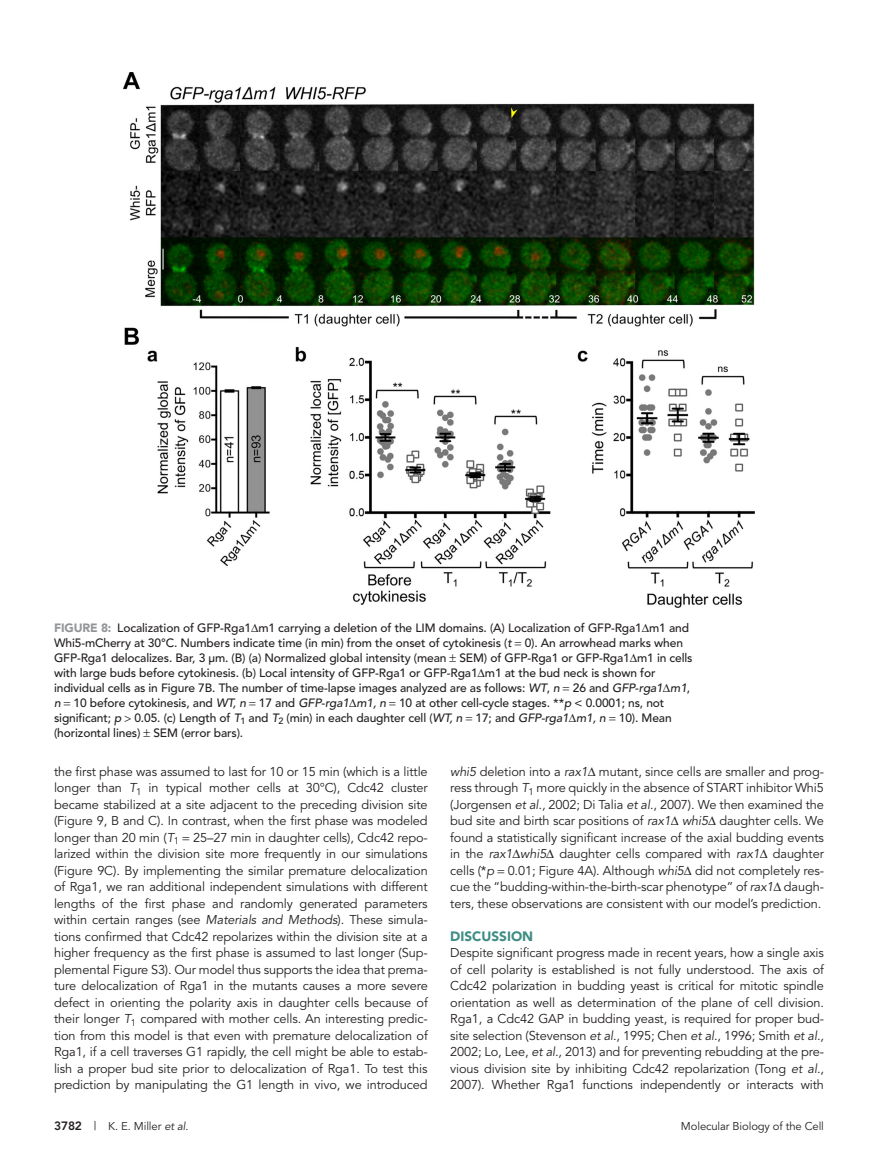
<style>
.page{position:relative;width:878px;height:1175px;background:#fff}
.page>*{position:absolute;margin:0;border:0;box-sizing:border-box;transform-origin:0 0}
.t1{font:900 13.5px "Avenir";color:#3e8c83}
.Para{font:12.75px/16.5px "Avenir";letter-spacing:-.01em;color:#231f20;text-align:justify}
.ParaFL{font:12.75px/16.5px "Avenir";letter-spacing:-.01em;color:#231f20;text-align:justify}
.FigCaption_35_5p{font:500 12px/15px "Avenir";letter-spacing:-.01em;color:#231f20}
.t2{font:11.25px "Avenir";letter-spacing:-.01em;color:#231f20}
.s1{font-weight:900;color:#939598}
.s2{font-style:italic}
.s3{font-weight:800;font-size:12px}
.s4{font-size:12px}
</style>
<div class="page">
<img style="left:124px;top:72px;width:630px;height:535px">
<p class="FigCaption_35_5p" style="left:54px;top:620px;width:640px"><span class="s1">FIGURE 8:</span> Localization of GFP-Rga1∆m1 carrying a deletion of the LIM domains. (A) Localization of GFP-Rga1∆m1 and Whi5-mCherry at 30°C. Numbers indicate time (in min) from the onset of cytokinesis (<span class="s2">t</span> 0). An arrowhead marks when GFP-Rga1 delocalizes. Bar, 3 μm. (B) (a) Normalized global intensity (mean SEM) of GFP-Rga1 or GFP-Rga1∆m1 in cells with large buds before cytokinesis. (b) Local intensity of GFP-Rga1 or GFP-Rga1∆m1 at the bud neck is shown for individual cells as in Figure 7B. The number of time-lapse images analyzed are as follows: <span class="s2">WT</span>, <span class="s2">n</span> 26 and <span class="s2">GFP</span>-<span class="s2">rga1 m1</span>, <span class="s2">n</span> 10 before cytokinesis, and <span class="s2">WT, n</span> 17 and <span class="s2">GFP</span>-<span class="s2">rga1 m1, n</span> 10 at other cell-cycle stages. **<span class="s2">p</span> &lt; 0.0001; ns, not significant; <span class="s2">p</span> 0.05. (c) Length of <span class="s2">T</span><sub>1</sub> and <span class="s2">T</span><sub>2</sub> (min) in each daughter cell (<span class="s2">WT, n</span> 17; and <span class="s2">GFP-rga1 m1, n</span> 10). Mean (horizontal lines) SEM (error bars).</p>
<p class="Para" style="left:54px;top:763px;width:375px">the first phase was assumed to last for 10 or 15 min (which is a little longer than <span class="s2">T</span><sub>1</sub> in typical mother cells at 30°C), Cdc42 cluster became stabilized at a site adjacent to the preceding division site (Figure 9, B and C). In contrast, when the first phase was modeled longer than 20 min (<span class="s2">T</span><sub>1</sub> 25–27 min in daughter cells), Cdc42 repo&shy;larized within the division site more frequently in our simulations (Figure 9C). By implementing the similar premature delocalization of Rga1, we ran additional independent simulations with different lengths of the first phase and randomly generated parameters within certain ranges (see <span class="s2">Materials and Methods</span>). These simula&shy;tions confirmed that Cdc42 repolarizes within the division site at a higher frequency as the first phase is assumed to last longer (Sup&shy;plemental Figure S3). Our model thus supports the idea that prema&shy;ture delocalization of Rga1 in the mutants causes a more severe defect in orienting the polarity axis in daughter cells because of their longer <span class="s2">T</span><sub>1</sub> compared with mother cells. An interesting predic&shy;tion from this model is that even with premature delocalization of Rga1, if a cell traverses G1 rapidly, the cell might be able to estab&shy;lish a proper bud site prior to delocalization of Rga1. To test this prediction by manipulating the G1 length in vivo, we introduced</p>
<p class="Para" style="left:450px;top:763px;width:375px"><span class="s2">whi5</span> deletion into a <span class="s2">rax1</span> mutant, since cells are smaller and prog&shy;ress through <span class="s2">T</span><sub>1</sub> more quickly in the absence of START inhibitor Whi5 (Jorgensen <span class="s2">et al.,</span> 2002; Di Talia <span class="s2">et al</span>., 2007). We then examined the bud site and birth scar positions of <span class="s2">rax1 whi5</span> daughter cells. We found a statistically significant increase of the axial budding events in the <span class="s2">rax1 whi5</span> daughter cells compared with <span class="s2">rax1</span> daughter cells (*<span class="s2">p</span> 0.01; Figure 4A). Although <span class="s2">whi5</span> did not completely res&shy;cue the “budding-within-the-birth-scar phenotype” of <span class="s2">rax1</span> daugh&shy;ters, these observations are consistent with our model’s prediction.</p>
<h1 class="t1" style="left:450px;top:928px;width:84px">DISCUSSION</h1>
<p class="ParaFL" style="left:450px;top:945px;width:375px">Despite significant progress made in recent years, how a single axis of cell polarity is established is not fully understood. The axis of Cdc42 polarization in budding yeast is critical for mitotic spindle orientation as well as determination of the plane of cell division.<br>Rga1, a Cdc42 GAP in budding yeast, is required for proper bud&shy;site selection (Stevenson <span class="s2">et al</span>., 1995; Chen <span class="s2">et al</span>., 1996; Smith <span class="s2">et al., </span>2002; Lo, Lee, <span class="s2">et al.,</span> 2013) and for preventing rebudding at the pre&shy;vious division site by inhibiting Cdc42 repolarization (Tong <span class="s2">et al</span>., 2007). Whether Rga1 functions independently or interacts with</p>
<p class="t2" style="left:54px;top:1119px;width:136px"><span class="s3">3782</span> <span class="s4">|</span> K. E. Miller <span class="s2">et al</span>.</p>
<p class="t2" style="left:681px;top:1119px;width:144px">Molecular Biology of the Cell</p>
</div>
